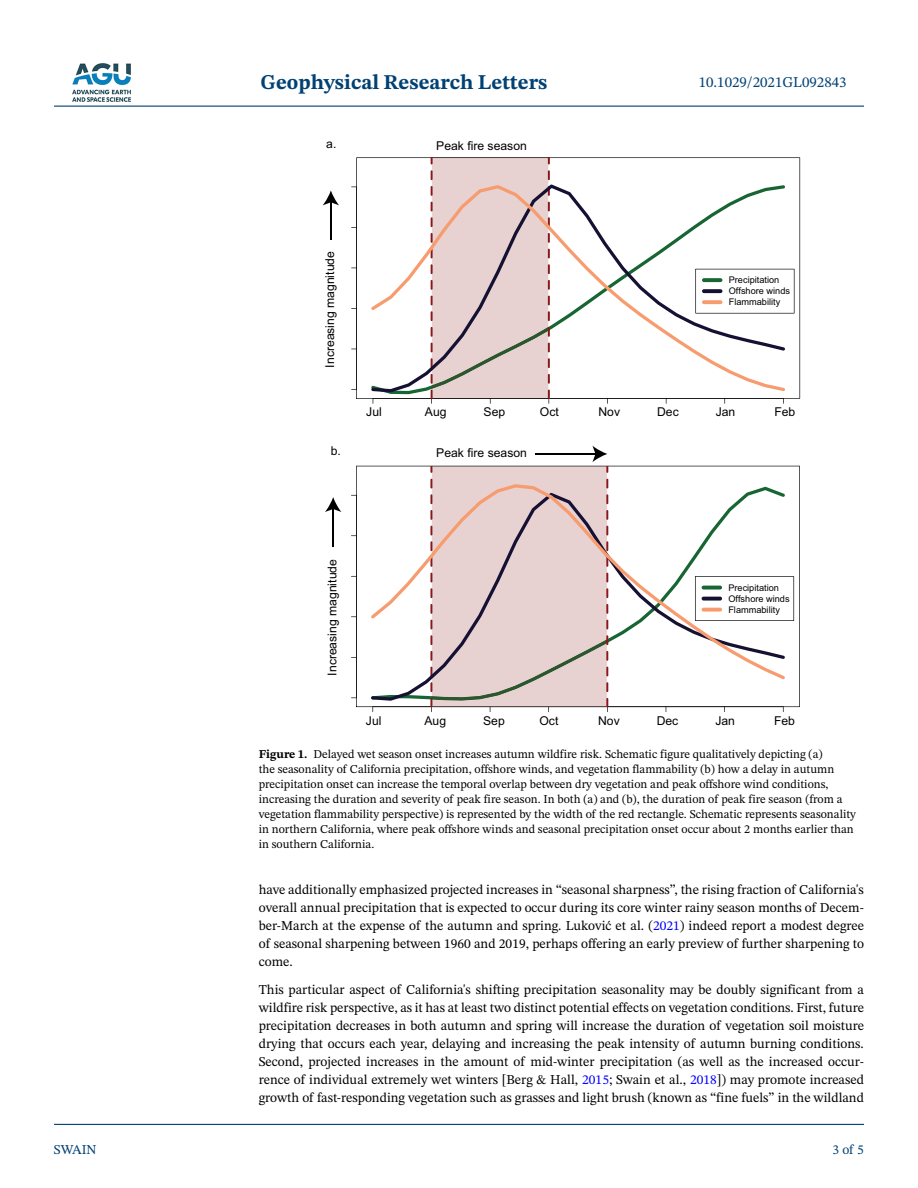
<style>
.page{position:relative;width:918px;height:1188px;background:#fff}
.page>*{position:absolute;margin:0;border:0;box-sizing:border-box;transform-origin:0 0}
.t1{font:700 21px "STIX Two Text";color:#004174}
.t2{font:15px "STIX Two Text";color:#004174}
.t3{font:13.5px/18px "STIX Two Text";color:#000;text-align:justify}
.t4{font:13.5px "STIX Two Text";color:#004174}
.t5{font:12.15px "Arial";color:#000}
.t6{font:12px/15px "STIX Two Text";color:#000}
.t7{font:9.15px/10.9px "Arial";color:#000}
.s1{font-weight:700}
.s2{color:#00f}
</style>
<div class="page">
<hr style="left:54px;top:106px;width:810px;height:1px;background:#004174">
<hr style="left:54px;top:1124px;width:810px;height:1px;background:#004174">
<img style="left:72px;top:63px;width:59px;height:39px">
<svg style="left:351px;top:187px;width:5px;height:203px"></svg>
<svg style="left:356px;top:157px;width:444px;height:242px"></svg>
<svg style="left:373px;top:158px;width:422px;height:246px"></svg>
<svg style="left:702px;top:278px;width:20px;height:4px"></svg>
<svg style="left:702px;top:289px;width:20px;height:4px"></svg>
<svg style="left:702px;top:300px;width:20px;height:4px"></svg>
<svg style="left:351px;top:495px;width:5px;height:204px"></svg>
<svg style="left:356px;top:466px;width:444px;height:241px"></svg>
<hr style="left:330px;top:201px;width:2px;height:39px;background:#000">
<svg style="left:323px;top:190px;width:16px;height:15px"></svg>
<hr style="left:332px;top:508px;width:2px;height:39px;background:#000">
<svg style="left:325px;top:497px;width:16px;height:15px"></svg>
<svg style="left:372px;top:446px;width:422px;height:266px"></svg>
<p class="t4" style="left:54px;top:1140px;width:44px">SWAIN</p>
<h1 class="t1" style="left:261px;top:67px;width:288px">Geophysical Research Letters</h1>
<p class="t5" style="left:326px;top:135px;width:12px">a.</p>
<p class="t5" style="left:321px;top:368px;width:118px;rotate:-90deg">Increasing magnitude</p>
<p class="t5" style="left:436px;top:137px;width:92px">Peak fire season</p>
<p class="t2" style="left:699px;top:72px;width:149px">10.1029/2021GL092843</p>
<p class="t7" style="left:729px;top:275px;width:63px">Precipitation<br>Offshore winds<br>Flammability</p>
<p class="t5" style="left:331px;top:442px;width:12px">b.</p>
<p class="t5" style="left:366px;top:404px;width:17px">Jul</p>
<p class="t5" style="left:425px;top:404px;width:23px">Aug</p>
<p class="t5" style="left:484px;top:404px;width:23px">Sep</p>
<p class="t5" style="left:540px;top:404px;width:20px">Oct</p>
<p class="t5" style="left:598px;top:404px;width:23px">Nov</p>
<p class="t5" style="left:657px;top:404px;width:23px">Dec</p>
<p class="t5" style="left:716px;top:404px;width:21px">Jan</p>
<p class="t5" style="left:774px;top:404px;width:22px">Feb</p>
<p class="t5" style="left:436px;top:444px;width:92px">Peak fire season</p>
<p class="t5" style="left:324px;top:676px;width:118px;rotate:-90deg">Increasing magnitude</p>
<p class="t7" style="left:728px;top:582px;width:63px">Precipitation<br>Offshore winds<br>Flammability</p>
<p class="t5" style="left:366px;top:712px;width:17px">Jul</p>
<p class="t5" style="left:425px;top:712px;width:23px">Aug</p>
<p class="t5" style="left:483px;top:712px;width:23px">Sep</p>
<p class="t5" style="left:539px;top:712px;width:20px">Oct</p>
<p class="t5" style="left:598px;top:712px;width:23px">Nov</p>
<p class="t5" style="left:657px;top:712px;width:23px">Dec</p>
<p class="t5" style="left:715px;top:712px;width:21px">Jan</p>
<p class="t5" style="left:774px;top:712px;width:22px">Feb</p>
<p class="t6" style="left:259px;top:746px;width:599px"><span class="s1">Figure 1.</span> Delayed wet season onset increases autumn wildfire risk. Schematic figure qualitatively depicting (a)<br>the seasonality of California precipitation, offshore winds, and vegetation flammability (b) how a delay in autumn precipitation onset can increase the temporal overlap between dry vegetation and peak offshore wind conditions, increasing the duration and severity of peak fire season. In both (a) and (b), the duration of peak fire season (from a vegetation flammability perspective) is represented by the width of the red rectangle. Schematic represents seasonality in northern California, where peak offshore winds and seasonal precipitation onset occur about 2 months earlier than in southern California.</p>
<p class="t3" style="left:259px;top:880px;width:607px">have additionally emphasized projected increases in “seasonal sharpness”, the rising fraction of California's overall annual precipitation that is expected to occur during its core winter rainy season months of Decem&shy;ber-March at the expense of the autumn and spring. Luković et al. (<span class="s2">2021</span>) indeed report a modest degree of seasonal sharpening between 1960 and 2019, perhaps offering an early preview of further sharpening to come.</p>
<p class="t3" style="left:259px;top:981px;width:607px">This particular aspect of California's shifting precipitation seasonality may be doubly significant from a wildfire risk perspective, as it has at least two distinct potential effects on vegetation conditions. First, future precipitation decreases in both autumn and spring will increase the duration of vegetation soil moisture drying that occurs each year, delaying and increasing the peak intensity of autumn burning conditions.<br>Second, projected increases in the amount of mid-winter precipitation (as well as the increased occur&shy;rence of individual extremely wet winters [Berg &amp; Hall, <span class="s2">2015</span>; Swain et al., <span class="s2">2018</span>]) may promote increased growth of fast-responding vegetation such as grasses and light brush (known as “fine fuels” in the wildland</p>
<p class="t4" style="left:833px;top:1140px;width:33px">3 of 5</p>
</div>
